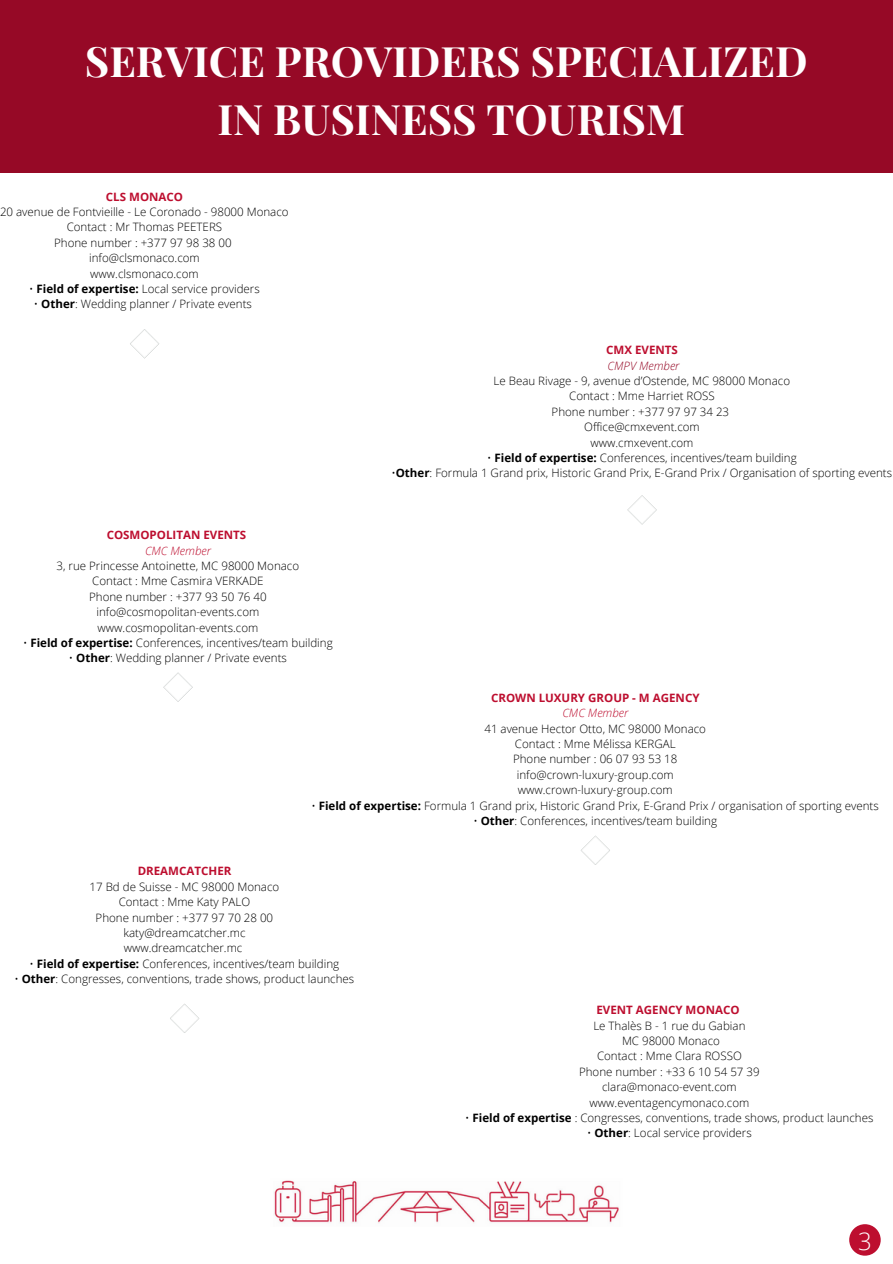
<style>
.page{position:relative;width:893px;height:1264px;background:#fff}
.page>*{position:absolute;margin:0;border:0;box-sizing:border-box;transform-origin:0 0}
.t1{font:700 42px/58.5px "Playfair Display";color:#fffefe;text-align:center}
.t2{font:300 24px "Open Sans";color:#fffefe}
.t3{font:300 11.55px/15.5px "Open Sans";color:#000;text-align:center}
.t4{font:700 11.55px "Open Sans";color:#bd0e2f}
.t5{font:italic 300 11.55px "Open Sans";color:#bd0e2f}
.t6{font:italic 300 11.55px "Open Sans";color:#960926}
.s1{font-weight:700}
</style>
<div class="page">
<div style="left:849px;top:1224px;width:31px;height:31px;background:#bd0e2f;border-radius:50%"></div>
<svg style="left:130px;top:329px;width:29px;height:29px"></svg>
<svg style="left:627px;top:495px;width:29px;height:29px"></svg>
<svg style="left:581px;top:835px;width:29px;height:30px"></svg>
<img style="left:274px;top:1180px;width:345px;height:43px">
<div style="left:0;top:0;width:892px;height:172px;background:#960926"></div>
<svg style="left:163px;top:672px;width:30px;height:30px"></svg>
<svg style="left:170px;top:1003px;width:29px;height:30px"></svg>
<h1 class="t1" style="left:85px;top:30px;width:724px">SERVICE PROVIDERS SPECIALIZED<br>IN BUSINESS TOURISM</h1>
<p class="t4" style="left:106px;top:188px;width:79px">CLS MONACO</p>
<p class="t3" style="left:0;top:204px;width:290px">20 avenue de Fontvieille - Le Coronado - 98000 Monaco<br>Contact : Mr Thomas PEETERS<br>Phone number : +377 97 98 38 00 info@clsmonaco.com<br>www.clsmonaco.com</p>
<p class="t3" style="left:29px;top:281px;width:232px">• <span class="s1">Field of expertise:</span> Local service providers</p>
<p class="t3" style="left:34px;top:296px;width:219px">• <span class="s1">Other</span>: Wedding planner / Private events</p>
<p class="t4" style="left:107px;top:527px;width:141px">COSMOPOLITAN EVENTS</p>
<p class="t5" style="left:145px;top:542px;width:67px">CMC Member</p>
<p class="t3" style="left:57px;top:557px;width:244px">3, rue Princesse Antoinette, MC 98000 Monaco Contact : Mme Casmira VERKADE<br>Phone number : +377 93 50 76 40 info@cosmopolitan-events.com www.cosmopolitan-events.com</p>
<p class="t3" style="left:23px;top:634px;width:311px">• <span class="s1">Field of expertise:</span> Conferences, incentives/team building</p>
<p class="t3" style="left:69px;top:650px;width:219px">• <span class="s1">Other</span>: Wedding planner / Private events</p>
<p class="t4" style="left:606px;top:342px;width:73px">CMX EVENTS</p>
<p class="t6" style="left:607px;top:357px;width:73px">CMPV Member</p>
<p class="t3" style="left:493px;top:373px;width:298px">Le Beau Rivage - 9, avenue d’Ostende, MC 98000 Monaco<br>Contact : Mme Harriet ROSS<br>Phone number : +377 97 97 34 23<br>Office@cmxevent.com<br>www.cmxevent.com</p>
<p class="t3" style="left:487px;top:449px;width:311px">• <span class="s1">Field of expertise:</span> Conferences, incentives/team building</p>
<p class="t3" style="left:391px;top:465px;width:502px">•<span class="s1">Other</span>: Formula 1 Grand prix, Historic Grand Prix, E-Grand Prix / Organisation of sporting events</p>
<p class="t4" style="left:491px;top:689px;width:210px">CROWN LUXURY GROUP - M AGENCY</p>
<p class="t5" style="left:562px;top:705px;width:67px">CMC Member</p>
<p class="t3" style="left:484px;top:720px;width:223px">41 avenue Hector Otto, MC 98000 Monaco<br>Contact : Mme Mélissa KERGAL<br>Phone number : 06 07 93 53 18 info@crown-luxury-group.com www.crown-luxury-group.com</p>
<p class="t3" style="left:311px;top:797px;width:569px">• <span class="s1">Field of expertise:</span> Formula 1 Grand prix, Historic Grand Prix, E-Grand Prix / organisation of sporting events</p>
<p class="t3" style="left:473px;top:812px;width:245px">• <span class="s1">Other</span>: Conferences, incentives/team building</p>
<p class="t4" style="left:138px;top:863px;width:95px">DREAMCATCHER</p>
<p class="t3" style="left:90px;top:878px;width:191px">17 Bd de Suisse - MC 98000 Monaco<br>Contact : Mme Katy PALO<br>Phone number : +377 97 70 28 00 katy@dreamcatcher.mc www.dreamcatcher.mc</p>
<p class="t3" style="left:30px;top:955px;width:311px">• <span class="s1">Field of expertise:</span> Conferences, incentives/team building</p>
<p class="t3" style="left:14px;top:970px;width:341px">• <span class="s1">Other</span>: Congresses, conventions, trade shows, product launches</p>
<p class="t4" style="left:596px;top:1001px;width:145px">EVENT AGENCY MONACO</p>
<p class="t3" style="left:579px;top:1017px;width:182px">Le Thalès B - 1 rue du Gabian<br>MC 98000 Monaco<br>Contact : Mme Clara ROSSO<br>Phone number : +33 6 10 54 57 39 clara@monaco-event.com www.eventagencymonaco.com</p>
<p class="t3" style="left:465px;top:1109px;width:409px">• <span class="s1">Field of expertise</span> : Congresses, conventions, trade shows, product launches</p>
<p class="t3" style="left:587px;top:1125px;width:166px">• <span class="s1">Other</span>: Local service providers</p>
<h2 class="t2" style="left:858px;top:1223px;width:15px">3</h2>
</div>
